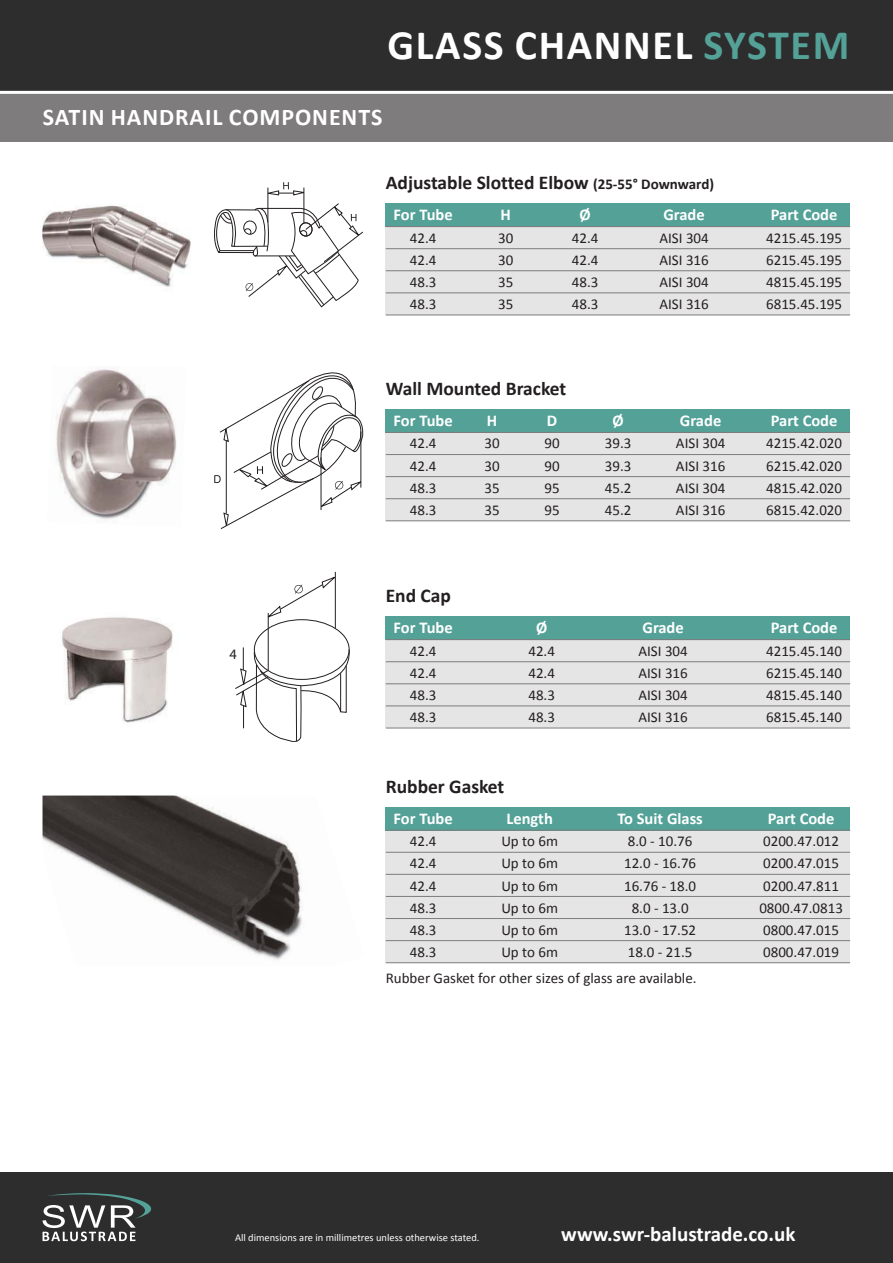
<style>
.page{position:relative;width:893px;height:1263px;background:#fff}
.page>*{position:absolute;margin:0;border:0;box-sizing:border-box;transform-origin:0 0}
.t1{font:700 42px "Calibri";letter-spacing:.04em;color:#fff}
.t2{font:700 24px "Calibri";letter-spacing:.04em;color:#fff}
.t3{font:700 21px "Calibri";color:#fff}
.t4{font:700 19.5px "Calibri";color:#231f20}
.t5{font:700 16.5px "Calibri";color:#fff}
.t6{font:15px "Calibri";color:#231f20}
.t7{font:14.4px "Myriad Pro";color:#231f20}
.t8{font:10.5px "Calibri";color:#fff}
.s1{color:#53a197}
.s2{font-size:15px}
</style>
<div class="page">
<div style="left:0;top:92px;width:893px;height:49px;background:#7e7c7c"></div>
<div style="left:0;top:0;width:893px;height:91px;background:#2e2d2e"></div>
<hr style="left:0;top:91px;width:893px;height:3px;background:#fff">
<div style="left:0;top:1172px;width:893px;height:91px;background:#2e2d2e"></div>
<svg style="left:43px;top:1193px;width:109px;height:48px"></svg>
<img style="left:56px;top:368px;width:121px;height:152px">
<svg style="left:214px;top:373px;width:149px;height:156px"></svg>
<div style="left:386px;top:431px;width:464px;height:90px;background:#e6e5e5"></div>
<div style="left:386px;top:409px;width:464px;height:23px;background:#53a197"></div>
<hr style="left:386px;top:454px;width:464px;height:1px;background:#7e7c7c">
<hr style="left:386px;top:498px;width:464px;height:1px;background:#7e7c7c">
<hr style="left:386px;top:432px;width:464px;height:1px;background:#7e7c7c">
<hr style="left:386px;top:476px;width:464px;height:1px;background:#7e7c7c">
<hr style="left:386px;top:520px;width:464px;height:1px;background:#7e7c7c">
<img style="left:43px;top:205px;width:148px;height:82px">
<hr style="left:304px;top:188px;width:1px;height:35px;background:#231f20">
<hr style="left:268px;top:188px;width:1px;height:34px;background:#231f20">
<svg style="left:214px;top:203px;width:149px;height:104px"></svg>
<svg style="left:267px;top:182px;width:38px;height:14px"></svg>
<div style="left:386px;top:225px;width:464px;height:90px;background:#e6e5e5"></div>
<div style="left:386px;top:204px;width:464px;height:23px;background:#53a197"></div>
<hr style="left:386px;top:248px;width:464px;height:1px;background:#7e7c7c">
<hr style="left:386px;top:292px;width:464px;height:1px;background:#7e7c7c">
<hr style="left:386px;top:226px;width:464px;height:1px;background:#7e7c7c">
<hr style="left:386px;top:270px;width:464px;height:1px;background:#7e7c7c">
<hr style="left:386px;top:315px;width:464px;height:1px;background:#7e7c7c">
<img style="left:62px;top:617px;width:111px;height:106px">
<hr style="left:335px;top:572px;width:1px;height:56px;background:#231f20">
<hr style="left:268px;top:613px;width:1px;height:58px;background:#231f20">
<svg style="left:235px;top:647px;width:114px;height:95px"></svg>
<svg style="left:267px;top:576px;width:69px;height:43px"></svg>
<div style="left:386px;top:638px;width:464px;height:90px;background:#e6e5e5"></div>
<div style="left:386px;top:617px;width:464px;height:23px;background:#53a197"></div>
<hr style="left:386px;top:661px;width:464px;height:1px;background:#7e7c7c">
<hr style="left:386px;top:706px;width:464px;height:1px;background:#7e7c7c">
<hr style="left:386px;top:639px;width:464px;height:1px;background:#7e7c7c">
<hr style="left:386px;top:683px;width:464px;height:1px;background:#7e7c7c">
<hr style="left:386px;top:728px;width:464px;height:1px;background:#7e7c7c">
<img style="left:43px;top:796px;width:260px;height:164px">
<div style="left:386px;top:828px;width:464px;height:135px;background:#e6e5e5"></div>
<div style="left:386px;top:807px;width:464px;height:23px;background:#53a197"></div>
<hr style="left:386px;top:852px;width:464px;height:1px;background:#7e7c7c">
<hr style="left:386px;top:896px;width:464px;height:1px;background:#7e7c7c">
<hr style="left:386px;top:830px;width:464px;height:1px;background:#7e7c7c">
<hr style="left:386px;top:874px;width:464px;height:1px;background:#7e7c7c">
<hr style="left:386px;top:940px;width:464px;height:1px;background:#7e7c7c">
<hr style="left:386px;top:918px;width:464px;height:1px;background:#7e7c7c">
<hr style="left:386px;top:962px;width:464px;height:1px;background:#7e7c7c">
<h1 class="t1" style="left:387px;top:27px;width:463px">GLASS CHANNEL <span class="s1">SYSTEM</span></h1>
<h2 class="t2" style="left:43px;top:107px;width:341px">SATIN HANDRAIL COMPONENTS</h2>
<h3 class="t4" style="left:386px;top:174px;width:330px">Adjustable Slotted Elbow <span class="s2">(25-55° Downward)</span></h3>
<p class="t5" style="left:394px;top:208px;width:61px">For Tube</p>
<p class="t5" style="left:500px;top:208px;width:12px">H</p>
<p class="t5" style="left:579px;top:208px;width:13px">Ø</p>
<p class="t5" style="left:663px;top:208px;width:43px">Grade</p>
<p class="t5" style="left:771px;top:208px;width:68px">Part Code</p>
<p class="t6" style="left:410px;top:231px;width:28px">42.4</p>
<p class="t6" style="left:498px;top:231px;width:17px">30</p>
<p class="t6" style="left:572px;top:231px;width:28px">42.4</p>
<p class="t6" style="left:659px;top:231px;width:51px">AISI 304</p>
<p class="t6" style="left:766px;top:231px;width:77px">4215.45.195</p>
<p class="t6" style="left:410px;top:253px;width:28px">42.4</p>
<p class="t6" style="left:498px;top:253px;width:17px">30</p>
<p class="t6" style="left:572px;top:253px;width:28px">42.4</p>
<p class="t6" style="left:659px;top:253px;width:51px">AISI 316</p>
<p class="t6" style="left:766px;top:253px;width:77px">6215.45.195</p>
<p class="t6" style="left:410px;top:276px;width:28px">48.3</p>
<p class="t6" style="left:498px;top:276px;width:17px">35</p>
<p class="t6" style="left:572px;top:276px;width:28px">48.3</p>
<p class="t6" style="left:659px;top:276px;width:51px">AISI 304</p>
<p class="t6" style="left:766px;top:276px;width:77px">4815.45.195</p>
<p class="t6" style="left:410px;top:298px;width:28px">48.3</p>
<p class="t6" style="left:498px;top:298px;width:17px">35</p>
<p class="t6" style="left:572px;top:298px;width:28px">48.3</p>
<p class="t6" style="left:659px;top:298px;width:51px">AISI 316</p>
<p class="t6" style="left:766px;top:298px;width:77px">6815.45.195</p>
<p class="t7" style="left:230px;top:648px;width:9px">4</p>
<h3 class="t4" style="left:386px;top:380px;width:182px">Wall Mounted Bracket</h3>
<p class="t5" style="left:394px;top:414px;width:61px">For Tube</p>
<p class="t5" style="left:487px;top:414px;width:12px">H</p>
<p class="t5" style="left:547px;top:414px;width:12px">D</p>
<p class="t5" style="left:612px;top:414px;width:13px">Ø</p>
<p class="t5" style="left:680px;top:414px;width:43px">Grade</p>
<p class="t5" style="left:771px;top:414px;width:68px">Part Code</p>
<p class="t6" style="left:410px;top:437px;width:28px">42.4</p>
<p class="t6" style="left:485px;top:437px;width:17px">30</p>
<p class="t6" style="left:544px;top:437px;width:17px">90</p>
<p class="t6" style="left:605px;top:437px;width:28px">39.3</p>
<p class="t6" style="left:676px;top:437px;width:51px">AISI 304</p>
<p class="t6" style="left:766px;top:437px;width:77px">4215.42.020</p>
<p class="t6" style="left:410px;top:459px;width:28px">42.4</p>
<p class="t6" style="left:485px;top:459px;width:17px">30</p>
<p class="t6" style="left:544px;top:459px;width:17px">90</p>
<p class="t6" style="left:605px;top:459px;width:28px">39.3</p>
<p class="t6" style="left:676px;top:459px;width:51px">AISI 316</p>
<p class="t6" style="left:766px;top:459px;width:77px">6215.42.020</p>
<p class="t6" style="left:410px;top:482px;width:28px">48.3</p>
<p class="t6" style="left:485px;top:482px;width:17px">35</p>
<p class="t6" style="left:544px;top:482px;width:17px">95</p>
<p class="t6" style="left:605px;top:482px;width:28px">45.2</p>
<p class="t6" style="left:676px;top:482px;width:51px">AISI 304</p>
<p class="t6" style="left:766px;top:482px;width:77px">4815.42.020</p>
<p class="t6" style="left:410px;top:504px;width:28px">48.3</p>
<p class="t6" style="left:485px;top:504px;width:17px">35</p>
<p class="t6" style="left:544px;top:504px;width:17px">95</p>
<p class="t6" style="left:605px;top:504px;width:28px">45.2</p>
<p class="t6" style="left:676px;top:504px;width:51px">AISI 316</p>
<p class="t6" style="left:766px;top:504px;width:77px">6815.42.020</p>
<h3 class="t4" style="left:386px;top:588px;width:67px">End Cap</h3>
<p class="t5" style="left:394px;top:621px;width:61px">For Tube</p>
<p class="t5" style="left:536px;top:621px;width:13px">Ø</p>
<p class="t5" style="left:642px;top:621px;width:43px">Grade</p>
<p class="t5" style="left:771px;top:621px;width:68px">Part Code</p>
<p class="t6" style="left:410px;top:644px;width:28px">42.4</p>
<p class="t6" style="left:528px;top:644px;width:28px">42.4</p>
<p class="t6" style="left:638px;top:644px;width:51px">AISI 304</p>
<p class="t6" style="left:766px;top:644px;width:77px">4215.45.140</p>
<p class="t6" style="left:410px;top:667px;width:28px">42.4</p>
<p class="t6" style="left:528px;top:667px;width:28px">42.4</p>
<p class="t6" style="left:638px;top:667px;width:51px">AISI 316</p>
<p class="t6" style="left:766px;top:667px;width:77px">6215.45.140</p>
<p class="t6" style="left:410px;top:689px;width:28px">48.3</p>
<p class="t6" style="left:528px;top:689px;width:28px">48.3</p>
<p class="t6" style="left:638px;top:689px;width:51px">AISI 304</p>
<p class="t6" style="left:766px;top:689px;width:77px">4815.45.140</p>
<p class="t6" style="left:410px;top:711px;width:28px">48.3</p>
<p class="t6" style="left:528px;top:711px;width:28px">48.3</p>
<p class="t6" style="left:638px;top:711px;width:51px">AISI 316</p>
<p class="t6" style="left:766px;top:711px;width:77px">6815.45.140</p>
<h3 class="t4" style="left:386px;top:778px;width:120px">Rubber Gasket</h3>
<p class="t5" style="left:394px;top:811px;width:61px">For Tube</p>
<p class="t5" style="left:506px;top:811px;width:48px">Length</p>
<p class="t5" style="left:617px;top:811px;width:87px">To Suit Glass</p>
<p class="t5" style="left:768px;top:811px;width:68px">Part Code</p>
<p class="t6" style="left:410px;top:835px;width:28px">42.4</p>
<p class="t6" style="left:501px;top:835px;width:58px">Up to 6m</p>
<p class="t6" style="left:628px;top:835px;width:66px">8.0 - 10.76</p>
<p class="t6" style="left:763px;top:835px;width:77px">0200.47.012</p>
<p class="t6" style="left:410px;top:857px;width:28px">42.4</p>
<p class="t6" style="left:501px;top:857px;width:58px">Up to 6m</p>
<p class="t6" style="left:624px;top:857px;width:74px">12.0 - 16.76</p>
<p class="t6" style="left:763px;top:857px;width:77px">0200.47.015</p>
<p class="t6" style="left:410px;top:879px;width:28px">42.4</p>
<p class="t6" style="left:501px;top:879px;width:58px">Up to 6m</p>
<p class="t6" style="left:624px;top:879px;width:74px">16.76 - 18.0</p>
<p class="t6" style="left:763px;top:879px;width:77px">0200.47.811</p>
<p class="t6" style="left:410px;top:902px;width:28px">48.3</p>
<p class="t6" style="left:501px;top:902px;width:58px">Up to 6m</p>
<p class="t6" style="left:632px;top:902px;width:58px">8.0 - 13.0</p>
<p class="t6" style="left:759px;top:902px;width:85px">0800.47.0813</p>
<p class="t6" style="left:410px;top:924px;width:28px">48.3</p>
<p class="t6" style="left:501px;top:924px;width:58px">Up to 6m</p>
<p class="t6" style="left:624px;top:924px;width:74px">13.0 - 17.52</p>
<p class="t6" style="left:763px;top:924px;width:77px">0800.47.015</p>
<p class="t6" style="left:410px;top:946px;width:28px">48.3</p>
<p class="t6" style="left:501px;top:946px;width:58px">Up to 6m</p>
<p class="t6" style="left:628px;top:946px;width:66px">18.0 - 21.5</p>
<p class="t6" style="left:763px;top:946px;width:77px">0800.47.019</p>
<p class="t6" style="left:386px;top:972px;width:312px">Rubber Gasket for other sizes of glass are available.</p>
<p class="t8" style="left:235px;top:1233px;width:246px">All dimensions are in millimetres unless otherwise stated.</p>
<h3 class="t3" style="left:561px;top:1225px;width:236px">www.swr-balustrade.co.uk</h3>
</div>
